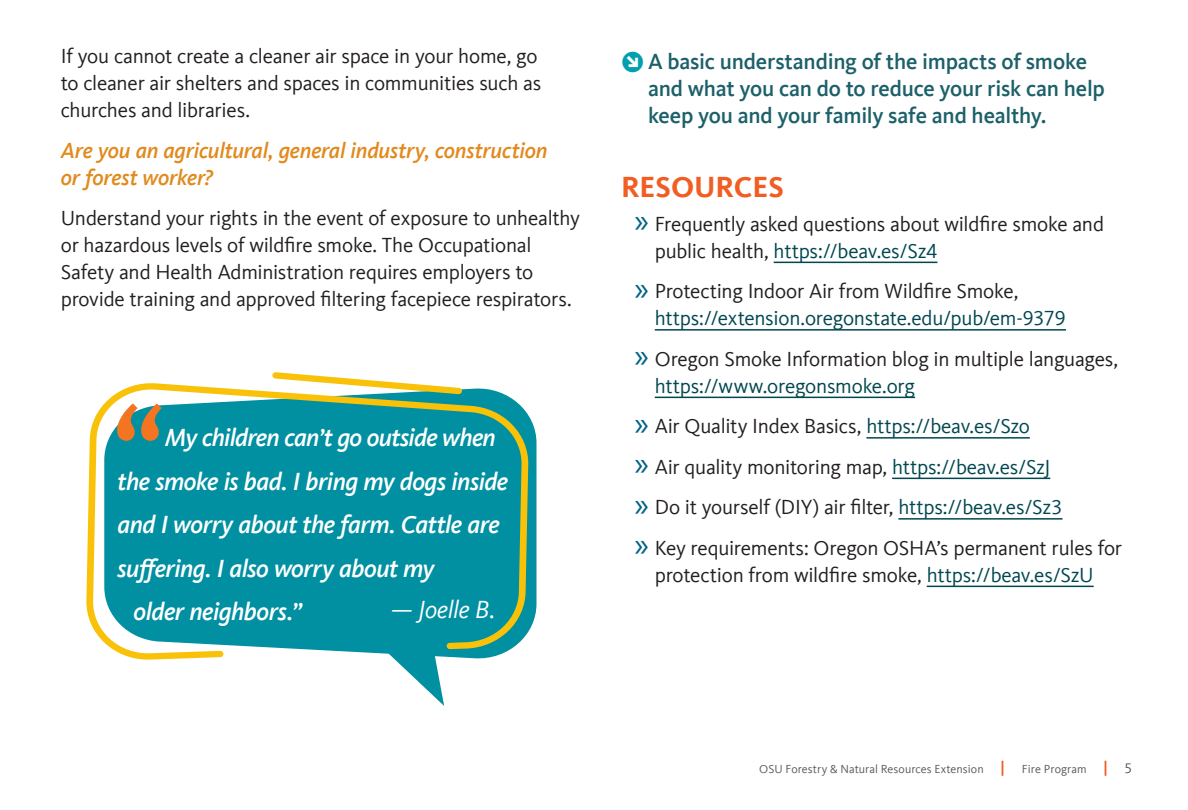
<style>
.page{position:relative;width:1188px;height:810px;background:#fff}
.page>*{position:absolute;margin:0;border:0;box-sizing:border-box;transform-origin:0 0}
.t1{font:700 30px "Kievit Offc";color:#f15d22}
.t2{font:italic 500 25.5px "Kievit Offc";letter-spacing:-.02em;color:#fff}
.t3{font:italic 25.5px "Kievit Offc";letter-spacing:-.015em;color:#fff}
.t4{font:500 22.5px/27px "Kievit Offc";letter-spacing:-.01em;color:#1c606a}
.t5{font:italic 500 22.5px/27px "Kievit Offc";letter-spacing:-.01em;color:#e18a1e}
.t6{font:21px/27px "Kievit Offc";letter-spacing:-.015em;color:#231f20}
.t7{font:21px/27px "Kievit Offc";letter-spacing:-.015em;color:#004750}
.t8{font:12px "Kievit Offc";letter-spacing:.005em;color:#58595b}
.s1{font-family:"Stratum 2";font-weight:900;font-size:30px;color:#00a0b0}
.s2{font-family:"Myriad Pro";font-size:34.5px;color:#006386}
.s3{color:#004750}
.s4{color:#231f20}
.s5{font-weight:700;font-size:15px;color:#f15d22}
.s6{font-size:14.25px}
</style>
<div class="page">
<hr style="left:774px;top:262px;width:163px;height:1px;background:#004750">
<hr style="left:655px;top:329px;width:411px;height:2px;background:#004750">
<hr style="left:655px;top:397px;width:260px;height:1px;background:#004750">
<hr style="left:866px;top:437px;width:164px;height:2px;background:#004750">
<hr style="left:892px;top:478px;width:158px;height:1px;background:#004750">
<hr style="left:898px;top:518px;width:165px;height:2px;background:#004750">
<hr style="left:927px;top:586px;width:167px;height:1px;background:#004750">
<svg style="left:395px;top:416px;width:142px;height:290px"></svg>
<svg style="left:272px;top:372px;width:118px;height:10px"></svg>
<svg style="left:86px;top:382px;width:443px;height:278px;background:#2a9ea1"></svg>
<svg style="left:117px;top:403px;width:45px;height:38px;background:#a4926d"></svg>
<p class="t6" style="left:61px;top:43px;width:482px">If you cannot create a cleaner air space in your home, go to cleaner air shelters and spaces in communities such as churches and libraries.</p>
<p class="t5" style="left:61px;top:137px;width:488px">Are you an agricultural, general industry, construction or forest worker?</p>
<p class="t6" style="left:61px;top:205px;width:521px">Understand your rights in the event of exposure to unhealthy or hazardous levels of wildfire smoke. The Occupational Safety and Health Administration requires employers to provide training and approved filtering facepiece respirators.</p>
<p class="t2" style="left:165px;top:422px;width:333px">My children can’t go outside when</p>
<p class="t2" style="left:118px;top:466px;width:392px">the smoke is bad. I bring my dogs inside</p>
<p class="t2" style="left:118px;top:509px;width:384px">and I worry about the farm. Cattle are</p>
<p class="t2" style="left:118px;top:553px;width:319px">suffering. I also worry about my</p>
<p class="t2" style="left:134px;top:596px;width:170px">older neighbors.”</p>
<p class="t3" style="left:391px;top:595px;width:106px">— Joelle B.</p>
<p class="t4" style="left:648px;top:48px;width:458px;text-indent:-27px"><span class="s1">◊</span> A basic understanding of the impacts of smoke and what you can do to reduce your risk can help keep you and your family safe and healthy.</p>
<h1 class="t1" style="left:621px;top:170px;width:164px">RESOURCES</h1>
<p class="t6" style="left:655px;top:211px;width:451px;text-indent:-20px"><span class="s2">»</span> Frequently asked questions about wildfire smoke and public health, <span class="s3">https://beav.es/Sz4</span></p>
<p class="t7" style="left:655px;top:278px;width:413px;text-indent:-20px"><span class="s2">»</span> <span class="s4">Protecting Indoor Air from Wildfire Smoke, </span>https://extension.oregonstate.edu/pub/em-9379</p>
<p class="t6" style="left:655px;top:346px;width:465px;text-indent:-20px"><span class="s2">»</span> Oregon Smoke Information blog in multiple languages, <span class="s3">https://www.oregonsmoke.org</span></p>
<p class="t6" style="left:634px;top:406px;width:489px;line-height:40.5px"><span class="s2">»</span> Air Quality Index Basics, <span class="s3">https://beav.es/Szo<br></span><span class="s2">»</span> Air quality monitoring map, <span class="s3">https://beav.es/SzJ<br></span><span class="s2">»</span> Do it yourself (DIY) air filter, <span class="s3">https://beav.es/Sz3<br></span><span class="s2">»</span> Key requirements: Oregon OSHA’s permanent rules for</p>
<p class="t6" style="left:655px;top:562px;width:440px">protection from wildfire smoke, <span class="s3">https://beav.es/SzU</span></p>
<p class="t8" style="left:759px;top:763px;width:375px">OSU Forestry &amp; Natural Resources Extension <span class="s5">|</span> Fire Program <span class="s5">|</span> <span class="s6">5</span></p>
</div>
